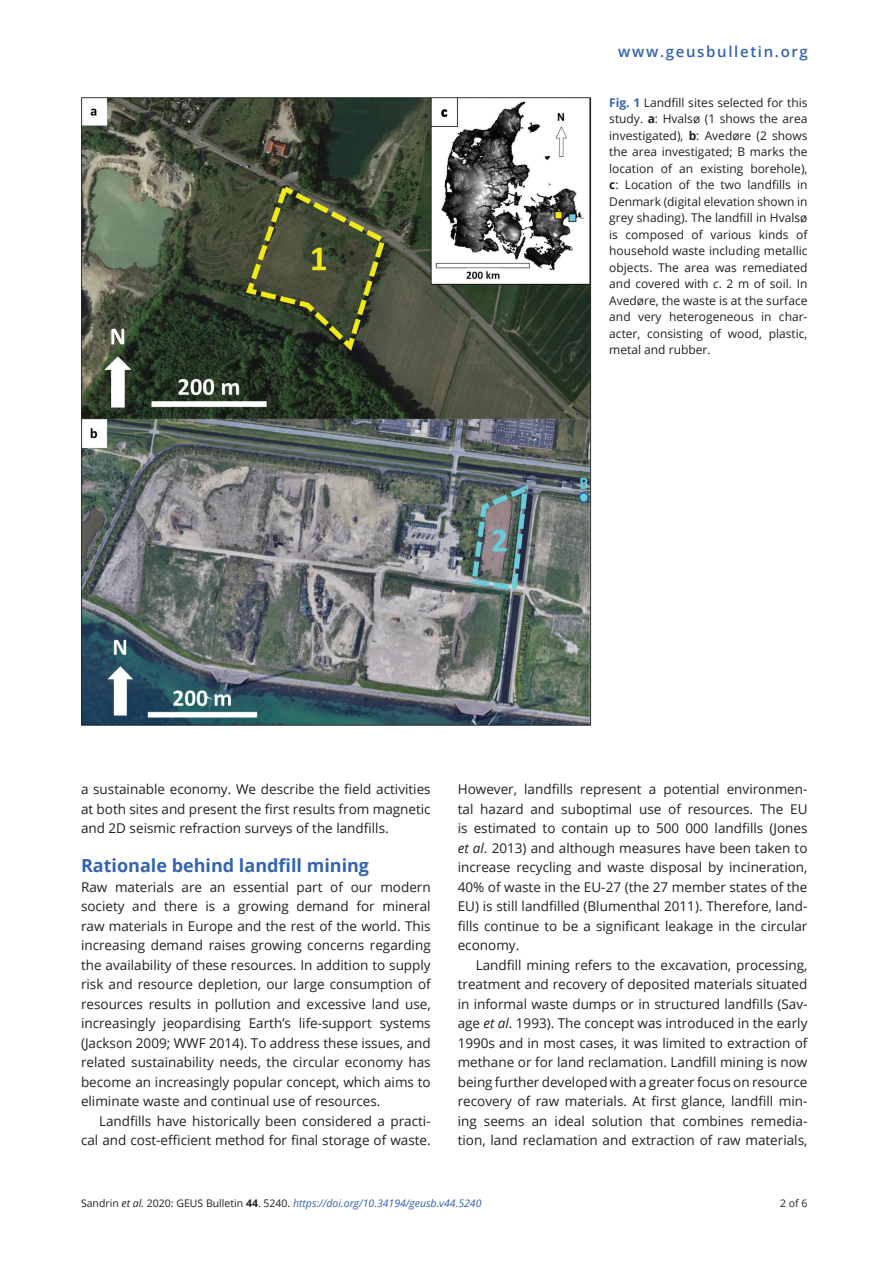
<style>
.page{position:relative;width:893px;height:1263px;background:#fff}
.page>*{position:absolute;margin:0;border:0;box-sizing:border-box;transform-origin:0 0}
.t1{font:700 18px "Open Sans";color:#3463af}
.t2{font:600 15px "Open Sans";letter-spacing:.11em;color:#3463af}
.TXI{font:13.5px/19.5px "Open Sans";color:#231f20;text-align:justify}
.TX{font:13.5px/19.5px "Open Sans";color:#231f20;text-align:justify}
.FC{font:12px/16.5px "Open Sans";color:#231f20;text-align:justify}
.t3{font:italic 10.5px "Open Sans";color:#3463af}
.t4{font:10.5px "Open Sans";color:#231f20}
.s1{font-weight:700;color:#3463af}
.s2{font-weight:700}
.s3{font-style:italic}
.s4{font-style:normal;color:#231f20}
.s5{color:#231f20}
.s6{font-weight:700;font-style:normal;color:#231f20}
</style>
<div class="page">
<img style="left:81px;top:98px;width:510px;height:627px">
<p class="t2" style="left:618px;top:41px;width:191px">www.geusbulletin.org</p>
<p class="FC" style="left:609px;top:94px;width:200px"><span class="s1">Fig. 1</span> Landfill sites selected for this study. <span class="s2">a</span>: Hvalsø (1 shows the area investigated), <span class="s2">b</span>: Avedøre (2 shows the area investigated; B marks the location of an existing borehole), <span class="s2">c</span>: Location of the two landfills in Denmark (digital elevation shown in grey shading). The landfill in Hvalsø is composed of various kinds of household waste including metallic objects. The area was remediated and covered with <span class="s3">c</span>. 2 m of soil. In Avedøre, the waste is at the surface and very heterogeneous in char&shy;acter, consisting of wood, plastic, metal and rubber.</p>
<p class="TX" style="left:81px;top:779px;width:351px">a sustainable economy. We describe the field activities at both sites and present the first results from magnetic and 2D seismic refraction surveys of the landfills.</p>
<h1 class="t1" style="left:81px;top:853px;width:290px">Rationale behind landfill mining</h1>
<p class="TX" style="left:81px;top:877px;width:351px">Raw materials are an essential part of our modern society and there is a growing demand for mineral raw materials in Europe and the rest of the world. This increasing demand raises growing concerns regarding the availability of these resources. In addition to supply risk and resource depletion, our large consumption of resources results in pollution and excessive land use, increasingly jeopardising Earth’s life-support systems (Jackson 2009; WWF 2014). To address these issues, and related sustainability needs, the circular economy has become an increasingly popular concept, which aims to eliminate waste and continual use of resources.</p>
<p class="TXI" style="left:81px;top:1111px;width:351px;text-align:right">Landfills have historically been considered a practi&shy;cal and cost-efficient method for final storage of waste.</p>
<p class="TXI" style="left:458px;top:779px;width:351px">However, landfills represent a potential environmen&shy;tal hazard and suboptimal use of resources. The EU is estimated to contain up to 500 000 landfills (Jones <span class="s3">et al</span>. 2013) and although measures have been taken to increase recycling and waste disposal by incineration, 40% of waste in the EU-27 (the 27 member states of the EU) is still landfilled (Blumenthal 2011). Therefore, land&shy;fills continue to be a significant leakage in the circular economy.</p>
<p class="TXI" style="left:458px;top:955px;width:351px;text-indent:18px">Landfill mining refers to the excavation, processing, treatment and recovery of deposited materials situated in informal waste dumps or in structured landfills (Sav&shy;age <span class="s3">et al</span>. 1993). The concept was introduced in the early 1990s and in most cases, it was limited to extraction of methane or for land reclamation. Landfill mining is now being further developed with a greater focus on resource recovery of raw materials. At first glance, landfill min&shy;ing seems an ideal solution that combines remedia&shy;tion, land reclamation and extraction of raw materials,</p>
<p class="t3" style="left:81px;top:1196px;width:402px"><span class="s4">Sandrin</span> <span class="s5">et al.</span> <span class="s4">2020: GEUS Bulletin</span> <span class="s6">44</span><span class="s4">. 5240.</span> https://doi.org/10.34194/geusb.v44.5240</p>
<p class="t4" style="left:780px;top:1196px;width:29px">2 of 6</p>
</div>
